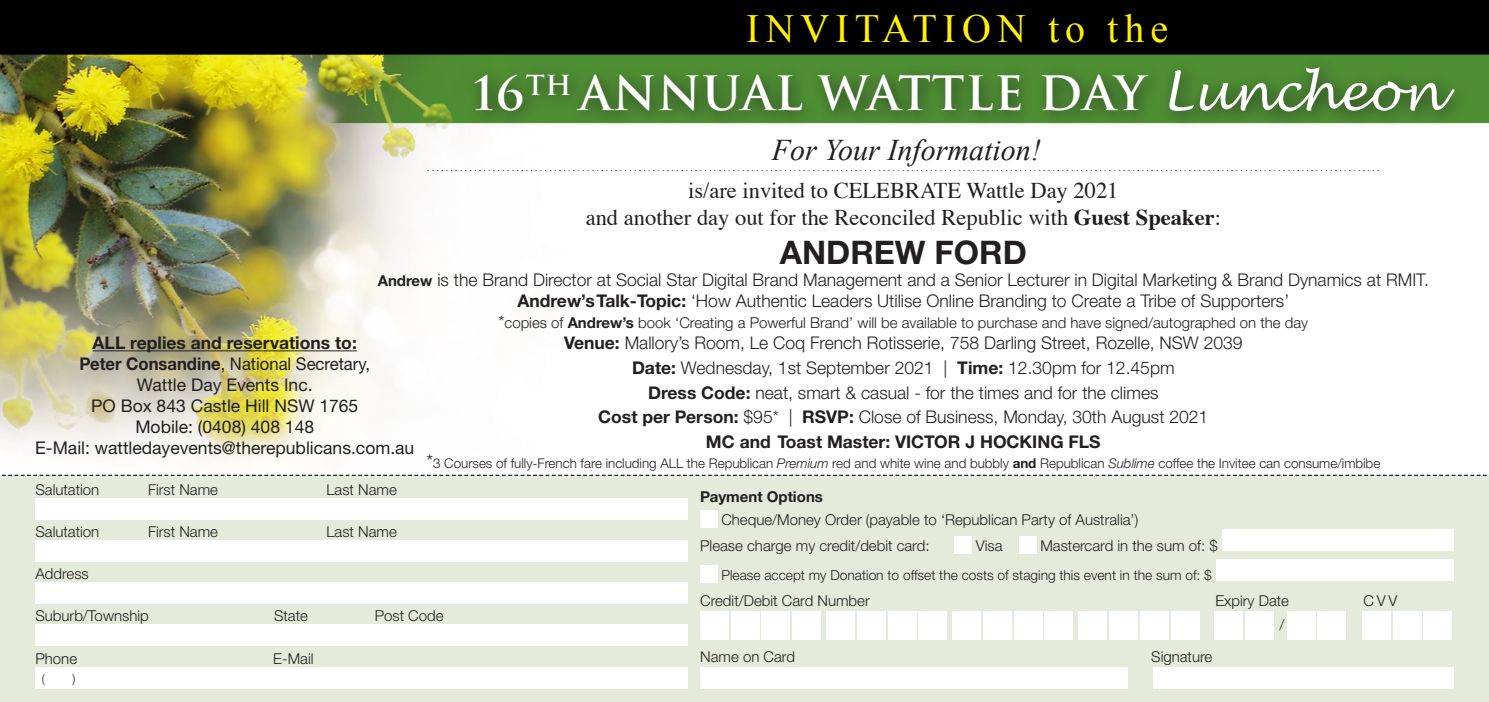
<style>
.page{position:relative;width:1489px;height:702px;background:#fff}
.page>*{position:absolute;margin:0;border:0;box-sizing:border-box;transform-origin:0 0}
.Subtitle{font:700 46px "Trajan";letter-spacing:.02em;color:#fff}
.t1{font:40px "Times New Roman";letter-spacing:.15em;color:#fff101}
.t2{font:700 32.5px "Helvetica Neue CE";color:#231f20}
.t3{font:italic 30px "Times New Roman";color:#231f20}
.t4{font:22.5px/27px "Times";color:#231f20;text-align:center}
.t5{font:300 17.5px "Helvetica Neue CE";color:#231f20}
.t6{font:17.5px/21px "Helvetica Neue";color:#231f20;text-align:center}
.t7{font:700 17.5px "Helvetica Neue CE";color:#231f20}
.t8{font:17.5px/21px "Helvetica Neue";color:#231f20;text-align:center;scale:.95 1}
.t9{font:300 15px "Helvetica Neue CE";color:#231f20}
.t10{font:700 15px "Helvetica Neue CE";color:#231f20}
.t11{font:300 13.75px "Helvetica Neue CE";color:#231f20}
.t12{font:300 13.25px "Helvetica Neue";color:#231f20}
.t13{font:300 12.5px "Helvetica Neue CE";color:#231f20}
.t14{font:10px "Trajan";color:#231f20}
.s1{font-family:"Lucida Handwriting";font-weight:400;font-style:italic;font-size:50.25px}
.s2{font-weight:700}
.s3{font-weight:700;font-size:15px}
.s4{font-size:17.5px}
.s5{font-size:19.25px}
.s6{font-style:italic}
.s7{font-family:"Helvetica Neue CE";font-weight:700}
</style>
<div class="page">
<img style="left:0;top:0;width:1488px;height:460px">
<div style="left:465px;top:57px;width:1007px;height:73px;background:#231f20;opacity:.75"></div>
<hr style="left:93px;top:350px;width:264px;height:1px;background:#231f20">
<div style="left:0;top:475px;width:1488px;height:227px;background:#e5ebda"></div>
<svg style="left:2px;top:474px;width:1485px;height:2px"></svg>
<div style="left:700px;top:510px;width:17px;height:17px;background:#fff"></div>
<div style="left:954px;top:536px;width:17px;height:17px;background:#fff"></div>
<div style="left:1019px;top:536px;width:17px;height:17px;background:#fff"></div>
<div style="left:1221px;top:529px;width:232px;height:21px;background:#fff"></div>
<div style="left:700px;top:566px;width:17px;height:17px;background:#fff"></div>
<div style="left:1215px;top:559px;width:238px;height:21px;background:#fff"></div>
<div style="left:700px;top:611px;width:28px;height:28px;background:#fff"></div>
<div style="left:731px;top:611px;width:28px;height:28px;background:#fff"></div>
<div style="left:761px;top:611px;width:29px;height:28px;background:#fff"></div>
<div style="left:792px;top:611px;width:28px;height:28px;background:#fff"></div>
<div style="left:826px;top:611px;width:28px;height:28px;background:#fff"></div>
<div style="left:857px;top:611px;width:28px;height:28px;background:#fff"></div>
<div style="left:887px;top:611px;width:29px;height:28px;background:#fff"></div>
<div style="left:918px;top:611px;width:28px;height:28px;background:#fff"></div>
<div style="left:952px;top:611px;width:28px;height:28px;background:#fff"></div>
<div style="left:983px;top:611px;width:28px;height:28px;background:#fff"></div>
<div style="left:1014px;top:611px;width:28px;height:28px;background:#fff"></div>
<div style="left:1044px;top:611px;width:29px;height:28px;background:#fff"></div>
<div style="left:1078px;top:611px;width:29px;height:28px;background:#fff"></div>
<div style="left:1109px;top:611px;width:28px;height:28px;background:#fff"></div>
<div style="left:1140px;top:611px;width:28px;height:28px;background:#fff"></div>
<div style="left:1170px;top:611px;width:29px;height:28px;background:#fff"></div>
<div style="left:1214px;top:611px;width:29px;height:28px;background:#fff"></div>
<div style="left:1245px;top:611px;width:28px;height:28px;background:#fff"></div>
<div style="left:1286px;top:611px;width:29px;height:28px;background:#fff"></div>
<div style="left:1317px;top:611px;width:28px;height:28px;background:#fff"></div>
<div style="left:1361px;top:611px;width:29px;height:28px;background:#fff"></div>
<div style="left:1392px;top:611px;width:29px;height:28px;background:#fff"></div>
<div style="left:1423px;top:611px;width:28px;height:28px;background:#fff"></div>
<div style="left:700px;top:666px;width:427px;height:22px;background:#fff"></div>
<div style="left:1152px;top:666px;width:301px;height:22px;background:#fff"></div>
<div style="left:35px;top:498px;width:652px;height:21px;background:#fff"></div>
<div style="left:35px;top:540px;width:652px;height:21px;background:#fff"></div>
<div style="left:35px;top:582px;width:652px;height:22px;background:#fff"></div>
<div style="left:35px;top:624px;width:652px;height:22px;background:#fff"></div>
<div style="left:35px;top:666px;width:652px;height:22px;background:#fff"></div>
<p class="t1" style="left:746px;top:2px;width:423px">INVITATION to the</p>
<p class="Subtitle" style="left:473px;top:65px;width:969px">16<sup>th</sup> ANNUAL WATTLE DAY <span class="s1">Luncheon</span></p>
<p class="t3" style="left:771px;top:129px;width:270px">For Your Information!</p>
<p class="t14" style="left:427px;top:161px;width:953px">...........................................................................................................................................................................................................</p>
<p class="t4" style="left:585px;top:175px;width:636px">is/are invited to CELEBRATE Wattle Day 2021<br>and another day out for the Reconciled Republic with <span class="s2">Guest Speaker</span>:</p>
<p class="t2" style="left:779px;top:233px;width:248px">ANDREW FORD</p>
<p class="t5" style="left:378px;top:269px;width:1052px"><span class="s3">Andrew</span> is the Brand Director at Social Star Digital Brand Management and a Senior Lecturer in Digital Marketing &amp; Brand Dynamics at RMIT.</p>
<p class="t5" style="left:517px;top:290px;width:773px"><span class="s2">Andrew’s Talk-Topic:</span> ‘How Authentic Leaders Utilise Online Branding to Create a Tribe of Supporters’</p>
<p class="t9" style="left:498px;top:314px;width:811px"><span class="s4">*</span>copies of <span class="s2">Andrew’s</span> book ‘Creating a Powerful Brand’ will be available to purchase and have signed/autographed on the day</p>
<p class="t5" style="left:564px;top:332px;width:680px"><span class="s2">Venue:</span> Mallory’s Room, Le Coq French Rotisserie, 758 Darling Street, Rozelle, NSW 2039</p>
<p class="t5" style="left:632px;top:357px;width:544px"><span class="s2">Date:</span> Wednesday, 1st September 2021 | <span class="s2">Time:</span> 12.30pm for 12.45pm</p>
<p class="t5" style="left:648px;top:381px;width:512px"><span class="s2">Dress Code:</span> neat, smart &amp; casual - for the times and for the climes</p>
<p class="t5" style="left:598px;top:406px;width:611px"><span class="s2">Cost per Person:</span> $95* | <span class="s2">RSVP:</span> Close of Business, Monday, 30th August 2021</p>
<p class="t7" style="left:706px;top:430px;width:396px">MC and Toast Master: VICTOR J HOCKING FLS</p>
<p class="t12" style="left:426px;top:455px;width:955px"><span class="s5">*</span>3 Courses of fully-French fare including ALL the Republican <span class="s6">Premium</span> red and white wine and bubbly <span class="s2">and</span> Republican <span class="s6">Sublime</span> coffee the Invitee can consume/imbibe</p>
<p class="t7" style="left:93px;top:332px;width:266px">ALL replies and reservations to:</p>
<p class="t8" style="left:79px;top:353px;width:307px"><span class="s7">Peter Consandine</span>, National Secretary,<br>Wattle Day Events Inc.</p>
<p class="t6" style="left:35px;top:395px;width:380px">PO Box 843 Castle Hill NSW 1765<br>Mobile: (0408) 408 148<br>E-Mail: wattledayevents@therepublicans.com.au</p>
<p class="t9" style="left:35px;top:480px;width:65px">Salutation</p>
<p class="t9" style="left:148px;top:480px;width:72px">First Name</p>
<p class="t9" style="left:326px;top:480px;width:72px">Last Name</p>
<p class="t9" style="left:35px;top:522px;width:65px">Salutation</p>
<p class="t9" style="left:148px;top:522px;width:72px">First Name</p>
<p class="t9" style="left:326px;top:522px;width:72px">Last Name</p>
<p class="t9" style="left:35px;top:565px;width:55px">Address</p>
<p class="t9" style="left:35px;top:607px;width:115px">Suburb/Township</p>
<p class="t9" style="left:274px;top:607px;width:35px">State</p>
<p class="t9" style="left:374px;top:607px;width:70px">Post Code</p>
<p class="t9" style="left:35px;top:649px;width:43px">Phone</p>
<p class="t9" style="left:273px;top:649px;width:42px">E-Mail</p>
<p class="t13" style="left:42px;top:671px;width:5px">(</p>
<p class="t13" style="left:72px;top:671px;width:5px">)</p>
<p class="t10" style="left:700px;top:487px;width:124px">Payment Options</p>
<p class="t9" style="left:721px;top:510px;width:418px">Cheque/Money Order (payable to ‘Republican Party of Australia’)</p>
<p class="t9" style="left:700px;top:536px;width:231px">Please charge my credit/debit card:</p>
<p class="t9" style="left:975px;top:536px;width:28px">Visa</p>
<p class="t9" style="left:1040px;top:536px;width:179px">Mastercard in the sum of: $</p>
<p class="t11" style="left:721px;top:567px;width:492px">Please accept my Donation to offset the costs of staging this event in the sum of: $</p>
<p class="t9" style="left:700px;top:592px;width:171px">Credit/Debit Card Number</p>
<p class="t9" style="left:1215px;top:592px;width:75px">Expiry Date</p>
<p class="t9" style="left:1363px;top:592px;width:35px">C V V</p>
<p class="t9" style="left:1279px;top:615px;width:6px">/</p>
<p class="t9" style="left:700px;top:647px;width:96px">Name on Card</p>
<p class="t9" style="left:1151px;top:647px;width:63px">Signature</p>
</div>
